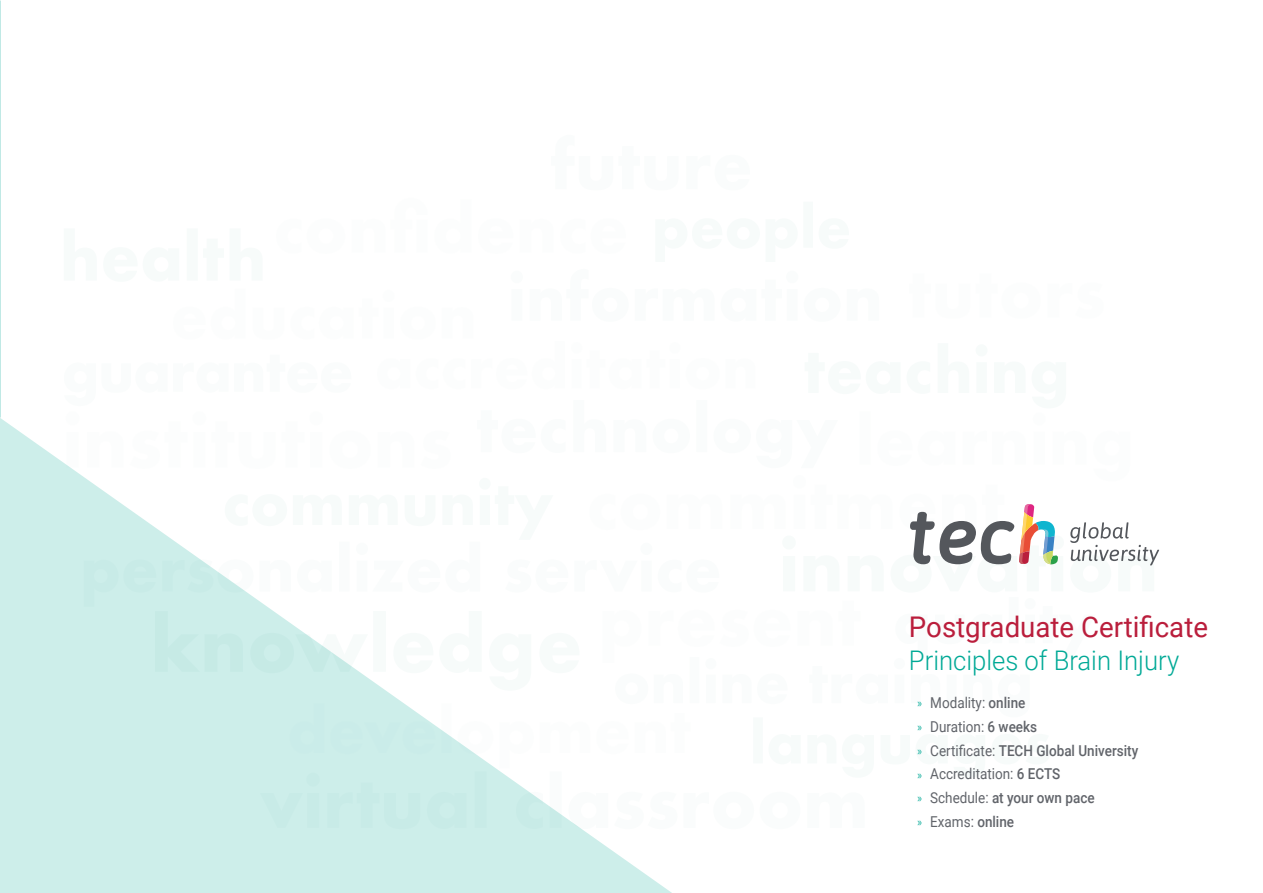
<style>
.page{position:relative;width:1263px;height:893px;background:#fff}
.page>*{position:absolute;margin:0;border:0;box-sizing:border-box;transform-origin:0 0}
.t1{font:28.5px "Roboto";color:#ba1e3c}
.t2{font:300 27px "Roboto";color:#00a996;scale:.95 1}
.t3{font:15px/23.7px "Roboto";color:#61646a;scale:.9 1}
.s1{font-family:"Myriad Pro";font-size:12px;color:#00a996}
.s2{font-weight:500}
</style>
<div class="page">
<div style="left:0;top:418px;width:672px;height:475px;background:#cdeeea"></div>
<svg style="left:64px;top:418px;width:1095px;height:411px"></svg>
<h1 class="t1" style="left:909px;top:607px;width:301px">Postgraduate Certificate</h1>
<h2 class="t2" style="left:909px;top:641px;width:286px">Principles of Brain Injury</h2>
<p class="t3" style="left:917px;top:690px;width:247px"><span class="s1">»</span> Modality: <span class="s2">online<br></span><span class="s1">»</span> Duration: <span class="s2">6 weeks<br></span><span class="s1">»</span> Certificate: <span class="s2">TECH Global University </span><span class="s1">»</span> Accreditation: <span class="s2">6 ECTS<br></span><span class="s1">»</span> Schedule: <span class="s2">at your own pace<br></span><span class="s1">»</span> Exams: <span class="s2">online</span></p>
</div>
